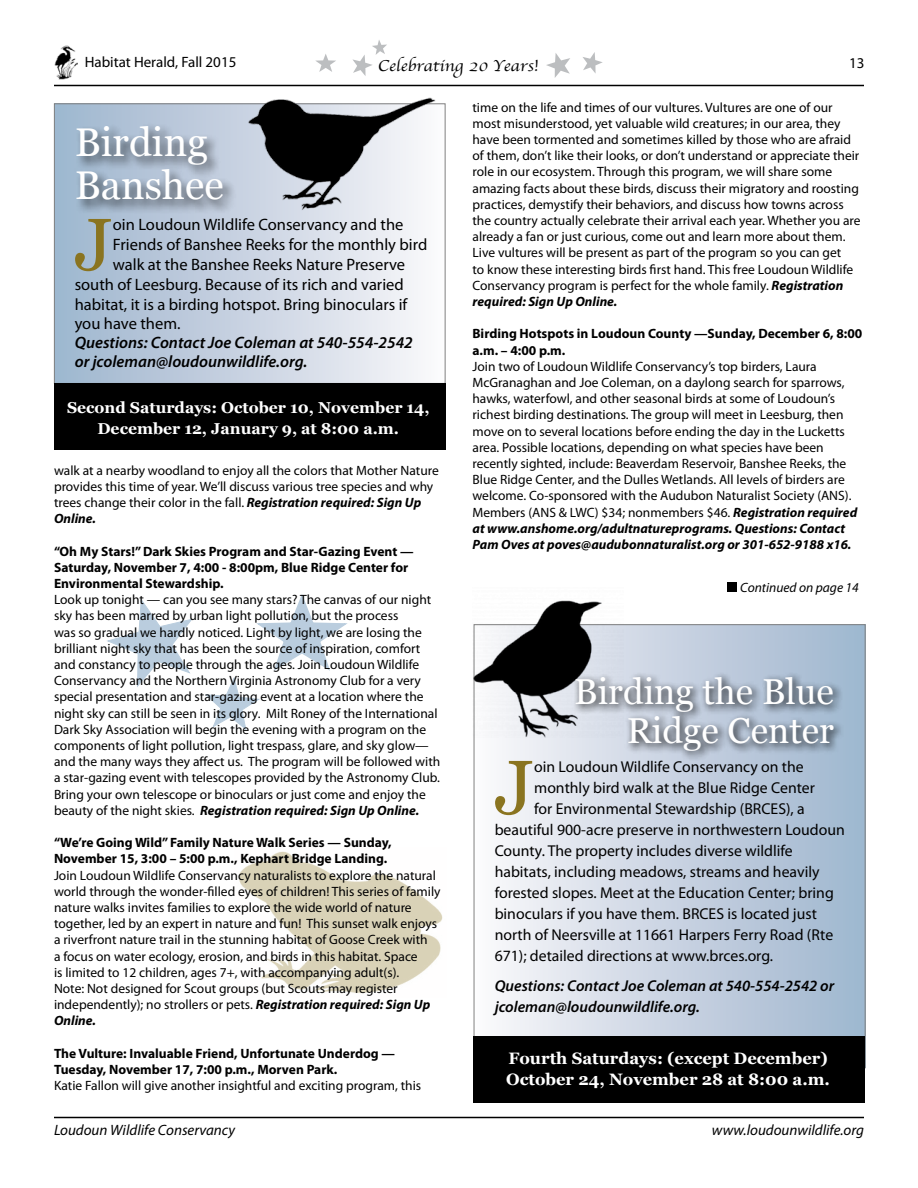
<style>
.page{position:relative;width:918px;height:1188px;background:#fff}
.page>*{position:absolute;margin:0;border:0;box-sizing:border-box;transform-origin:0 0}
.t1{font:76.35px "Georgia";color:#8a7420}
.t2{font:73.65px "Georgia";color:#8a7420}
.t3{font:40.05px/43.3px "Georgia";color:#fff}
.t4{font:36px/39px "Georgia";color:#fff;text-align:right}
.t5{font:16.5px "Myriad Pro";color:#000}
.t6{font:italic 600 16.5px/18.9px "Myriad Pro";color:#000}
.t7{font:700 16.5px/21px "Georgia";color:#fff}
.t8{font:16.5px "Apple Chancery";color:#000;scale:1.1 1}
.t9{font:15.75px "Myriad Pro";color:#000}
.t10{font:italic 600 15.75px/21px "Myriad Pro";color:#000}
.t11{font:700 15.75px/21px "Georgia";color:#fff;text-align:center}
.t12{font:italic 15px "Myriad Pro";color:#000}
.t13{font:15px "Myriad Pro";color:#000}
.t14{font:13.5px/16.2px "Myriad Pro";color:#000}
.t15{font:700 13.5px/16.2px "Myriad Pro";color:#000}
.t16{font:italic 13.5px "Myriad Pro";color:#000}
.s1{font-weight:700;font-style:italic}
</style>
<div class="page">
<hr style="left:54px;top:1117px;width:810px;height:1px;background:#000">
<hr style="left:54px;top:85px;width:810px;height:1px;background:#000">
<img style="left:54px;top:45px;width:24px;height:34px">
<svg style="left:256px;top:594px;width:92px;height:77px"></svg>
<svg style="left:107px;top:599px;width:86px;height:88px"></svg>
<svg style="left:205px;top:678px;width:55px;height:52px"></svg>
<img style="left:239px;top:851px;width:204px;height:142px">
<svg style="left:546px;top:53px;width:24px;height:25px"></svg>
<svg style="left:315px;top:54px;width:21px;height:18px"></svg>
<svg style="left:583px;top:52px;width:20px;height:21px"></svg>
<svg style="left:352px;top:40px;width:35px;height:36px"></svg>
<div style="left:54px;top:104px;width:391px;height:279px;background:linear-gradient(to right,#9db4cd,#faf8fa)"></div>
<div style="left:54px;top:384px;width:392px;height:66px;background:#000"></div>
<div style="left:73px;top:123px;width:164px;height:91px;background:#000;opacity:.75"></div>
<img style="left:241px;top:86px;width:205px;height:134px">
<div style="left:728px;top:582px;width:9px;height:10px;background:#000"></div>
<div style="left:474px;top:625px;width:391px;height:443px;background:linear-gradient(to right,#faf8fa,#9db4cd)"></div>
<div style="left:474px;top:1036px;width:391px;height:66px;background:#000"></div>
<img style="left:473px;top:600px;width:150px;height:137px">
<div style="left:572px;top:672px;width:272px;height:90px;background:#000;opacity:.97"></div>
<p class="t13" style="left:85px;top:52px;width:153px">Habitat Herald, Fall 2015</p>
<p class="t8" style="left:378px;top:53px;width:148px">Celebrating 20 Years!</p>
<p class="t13" style="left:849px;top:54px;width:17px">13</p>
<h3 class="t3" style="left:75px;top:122px;width:151px">Birding<br>Banshee</h3>
<h2 class="t2" style="left:75px;top:200px;width:40px">J</h2>
<p class="t5" style="left:113px;top:215px;width:292px">oin Loudoun Wildlife Conservancy and the</p>
<p class="t5" style="left:113px;top:234px;width:316px">Friends of Banshee Reeks for the monthly bird</p>
<p class="t5" style="left:113px;top:254px;width:294px">walk at the Banshee Reeks Nature Preserve</p>
<p class="t5" style="left:75px;top:274px;width:331px">south of Leesburg. Because of its rich and varied</p>
<p class="t5" style="left:75px;top:294px;width:334px">habitat, it is a birding hotspot. Bring binoculars if</p>
<p class="t5" style="left:75px;top:314px;width:107px">you have them.</p>
<p class="t6" style="left:75px;top:333px;width:340px">Questions: Contact Joe Coleman at 540-554-2542 or jcoleman@loudounwildlife.org.</p>
<p class="t11" style="left:67px;top:398px;width:364px">Second Saturdays: October 10, November 14,<br>December 12, January 9, at 8:00 a.m.</p>
<p class="t14" style="left:54px;top:462px;width:386px">walk at a nearby woodland to enjoy all the colors that Mother Nature provides this time of year. We’ll discuss various tree species and why trees change their color in the fall. <span class="s1">Registration required: Sign Up Online.</span></p>
<p class="t15" style="left:54px;top:542px;width:361px">“Oh My Stars!” Dark Skies Program and Star-Gazing Event —<br>Saturday, November 7, 4:00 - 8:00pm, Blue Ridge Center for<br>Environmental Stewardship.</p>
<p class="t14" style="left:54px;top:591px;width:388px">Look up tonight — can you see many stars? The canvas of our night sky has been marred by urban light pollution, but the process<br>was so gradual we hardly noticed. Light by light, we are losing the brilliant night sky that has been the source of inspiration, comfort and constancy to people through the ages. Join Loudoun Wildlife Conservancy and the Northern Virginia Astronomy Club for a very special presentation and star-gazing event at a location where the night sky can still be seen in its glory. Milt Roney of the International Dark Sky Association will begin the evening with a program on the components of light pollution, light trespass, glare, and sky glow— and the many ways they affect us. The program will be followed with a star-gazing event with telescopes provided by the Astronomy Club.<br>Bring your own telescope or binoculars or just come and enjoy the beauty of the night skies. <span class="s1">Registration required: Sign Up Online.</span></p>
<p class="t15" style="left:54px;top:834px;width:339px">“We’re Going Wild” Family Nature Walk Series — Sunday,<br>November 15, 3:00 – 5:00 p.m., Kephart Bridge Landing.</p>
<p class="t14" style="left:54px;top:867px;width:388px">Join Loudoun Wildlife Conservancy naturalists to explore the natural world through the wonder-filled eyes of children! This series of family nature walks invites families to explore the wide world of nature together, led by an expert in nature and fun! This sunset walk enjoys a riverfront nature trail in the stunning habitat of Goose Creek with<br>a focus on water ecology, erosion, and birds in this habitat. Space<br>is limited to 12 children, ages 7+, with accompanying adult(s).<br>Note: Not designed for Scout groups (but Scouts may register independently); no strollers or pets. <span class="s1">Registration required: Sign Up Online.</span></p>
<p class="t15" style="left:54px;top:1045px;width:343px">The Vulture: Invaluable Friend, Unfortunate Underdog —<br>Tuesday, November 17, 7:00 p.m., Morven Park.</p>
<p class="t14" style="left:54px;top:1077px;width:369px">Katie Fallon will give another insightful and exciting program, this</p>
<p class="t14" style="left:473px;top:99px;width:390px">time on the life and times of our vultures. Vultures are one of our most misunderstood, yet valuable wild creatures; in our area, they have been tormented and sometimes killed by those who are afraid of them, don’t like their looks, or don’t understand or appreciate their role in our ecosystem. Through this program, we will share some amazing facts about these birds, discuss their migratory and roosting practices, demystify their behaviors, and discuss how towns across the country actually celebrate their arrival each year. Whether you are already a fan or just curious, come out and learn more about them.<br>Live vultures will be present as part of the program so you can get<br>to know these interesting birds first hand. This free Loudoun Wildlife Conservancy program is perfect for the whole family. <span class="s1">Registration required: Sign Up Online.</span></p>
<p class="t15" style="left:473px;top:325px;width:391px">Birding Hotspots in Loudoun County —Sunday, December 6, 8:00 a.m. – 4:00 p.m.</p>
<p class="t14" style="left:473px;top:358px;width:386px">Join two of Loudoun Wildlife Conservancy’s top birders, Laura McGranaghan and Joe Coleman, on a daylong search for sparrows, hawks, waterfowl, and other seasonal birds at some of Loudoun’s richest birding destinations. The group will meet in Leesburg, then move on to several locations before ending the day in the Lucketts area. Possible locations, depending on what species have been recently sighted, include: Beaverdam Reservoir, Banshee Reeks, the Blue Ridge Center, and the Dulles Wetlands. All levels of birders are welcome. Co-sponsored with the Audubon Naturalist Society (ANS).<br>Members (ANS &amp; LWC) $34; nonmembers $46. <span class="s1">Registration required at www.anshome.org/adultnatureprograms. Questions: Contact Pam Oves at poves@audubonnaturalist.org or 301-652-9188 x16.</span></p>
<p class="t16" style="left:740px;top:580px;width:120px">Continued on page 14</p>
<h3 class="t4" style="left:574px;top:673px;width:261px">Birding the Blue<br>Ridge Center</h3>
<h1 class="t1" style="left:495px;top:741px;width:41px">J</h1>
<p class="t9" style="left:534px;top:757px;width:271px">oin Loudoun Wildlife Conservancy on the</p>
<p class="t9" style="left:534px;top:778px;width:282px">monthly bird walk at the Blue Ridge Center</p>
<p class="t9" style="left:534px;top:799px;width:272px">for Environmental Stewardship (BRCES), a</p>
<p class="t9" style="left:495px;top:820px;width:352px">beautiful 900-acre preserve in northwestern Loudoun</p>
<p class="t9" style="left:495px;top:841px;width:300px">County. The property includes diverse wildlife</p>
<p class="t9" style="left:495px;top:862px;width:326px">habitats, including meadows, streams and heavily</p>
<p class="t9" style="left:495px;top:883px;width:341px">forested slopes. Meet at the Education Center; bring</p>
<p class="t9" style="left:495px;top:904px;width:324px">binoculars if you have them. BRCES is located just</p>
<p class="t9" style="left:495px;top:925px;width:340px">north of Neersville at 11661 Harpers Ferry Road (Rte</p>
<p class="t9" style="left:495px;top:946px;width:280px">671); detailed directions at www.brces.org.</p>
<p class="t10" style="left:495px;top:975px;width:341px">Questions: Contact Joe Coleman at 540-554-2542 or jcoleman@loudounwildlife.org.</p>
<p class="t7" style="left:506px;top:1047px;width:325px">Fourth Saturdays: (except December)<br>October 24, November 28 at 8:00 a.m.</p>
<p class="t12" style="left:54px;top:1121px;width:183px">Loudoun Wildlife Conservancy</p>
<p class="t12" style="left:712px;top:1121px;width:154px">www.loudounwildlife.org</p>
</div>
